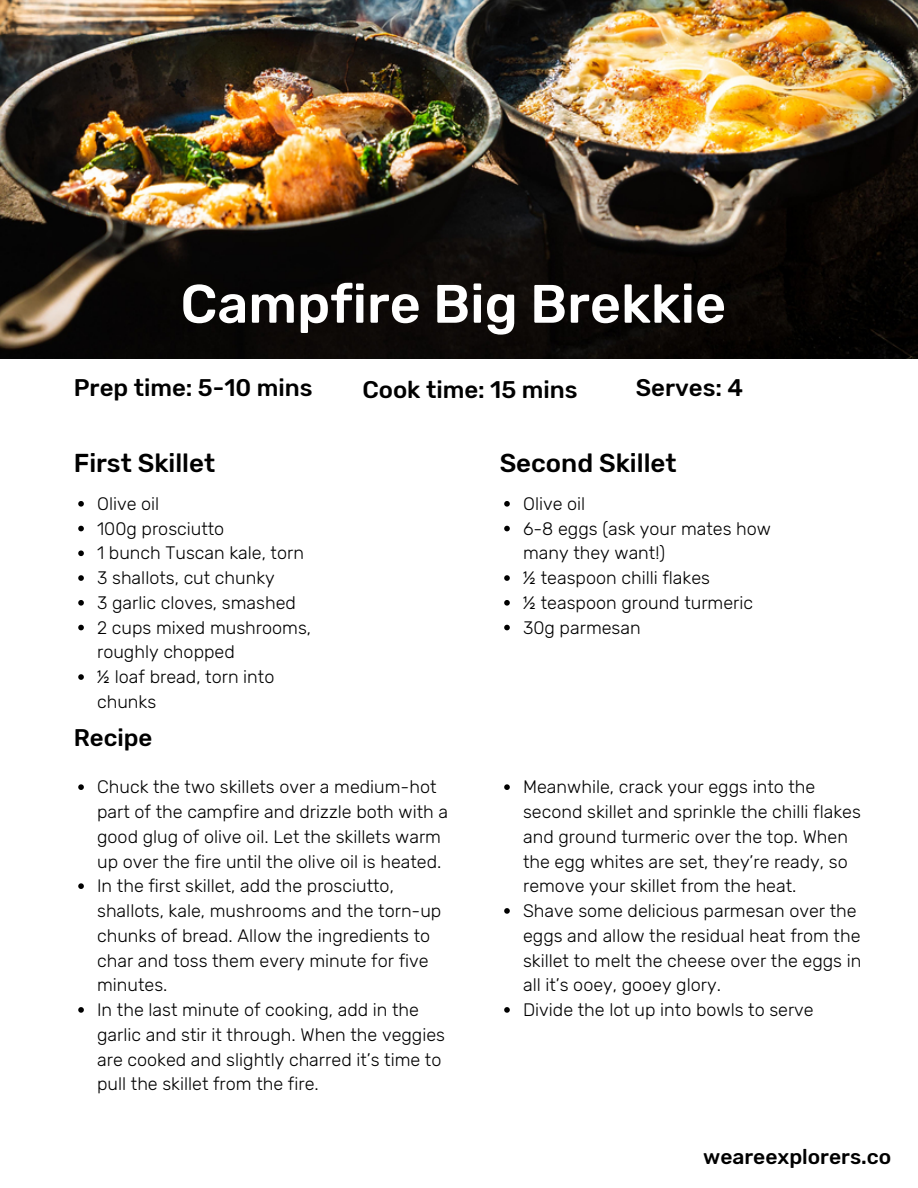
<style>
.page{position:relative;width:918px;height:1188px;background:#fff}
.page>*{position:absolute;margin:0;border:0;box-sizing:border-box;transform-origin:0 0}
.t1{font:500 54px "Rubik";color:#fff}
.t2{font:500 25.8px "Rubik";color:#000}
.t3{font:500 24px "Rubik";color:#000}
.t4{font:500 21px "Rubik";color:#000}
.t5{font:300 18px/24.8px "Rubik";color:#000}
</style>
<div class="page">
<svg style="left:78px;top:784px;width:6px;height:6px"></svg>
<svg style="left:78px;top:883px;width:6px;height:6px"></svg>
<svg style="left:78px;top:1007px;width:6px;height:6px"></svg>
<svg style="left:78px;top:501px;width:6px;height:6px"></svg>
<svg style="left:78px;top:526px;width:6px;height:5px"></svg>
<svg style="left:78px;top:550px;width:6px;height:6px"></svg>
<svg style="left:78px;top:575px;width:6px;height:6px"></svg>
<svg style="left:78px;top:600px;width:6px;height:6px"></svg>
<svg style="left:78px;top:625px;width:6px;height:5px"></svg>
<svg style="left:78px;top:674px;width:6px;height:6px"></svg>
<svg style="left:504px;top:501px;width:6px;height:6px"></svg>
<svg style="left:504px;top:526px;width:6px;height:5px"></svg>
<svg style="left:504px;top:575px;width:6px;height:6px"></svg>
<svg style="left:504px;top:600px;width:6px;height:6px"></svg>
<svg style="left:504px;top:625px;width:6px;height:5px"></svg>
<svg style="left:504px;top:784px;width:6px;height:6px"></svg>
<svg style="left:504px;top:908px;width:6px;height:6px"></svg>
<svg style="left:504px;top:1007px;width:6px;height:6px"></svg>
<img style="left:0;top:0;width:918px;height:358px">
<h1 class="t1" style="left:180px;top:272px;width:547px">Campfire Big Brekkie</h1>
<h3 class="t3" style="left:74px;top:374px;width:240px">Prep time: 5-10 mins</h3>
<h3 class="t3" style="left:362px;top:376px;width:217px">Cook time: 15 mins</h3>
<h3 class="t3" style="left:636px;top:374px;width:109px">Serves: 4</h3>
<h2 class="t2" style="left:74px;top:448px;width:143px">First Skillet</h2>
<p class="t5" style="left:97px;top:491px;width:216px">Olive oil<br>100g prosciutto<br>1 bunch Tuscan kale, torn<br>3 shallots, cut chunky<br>3 garlic cloves, smashed<br>2 cups mixed mushrooms, roughly chopped<br>½ loaf bread, torn into chunks</p>
<p class="t5" style="left:523px;top:491px;width:250px">Olive oil<br>6-8 eggs (ask your mates how many they want!)<br>½ teaspoon chilli flakes<br>½ teaspoon ground turmeric<br>30g parmesan</p>
<h2 class="t2" style="left:500px;top:448px;width:178px">Second Skillet</h2>
<h3 class="t3" style="left:74px;top:724px;width:80px">Recipe</h3>
<p class="t5" style="left:97px;top:775px;width:353px">Chuck the two skillets over a medium-hot part of the campfire and drizzle both with a good glug of olive oil. Let the skillets warm up over the fire until the olive oil is heated.<br>In the first skillet, add the prosciutto, shallots, kale, mushrooms and the torn-up chunks of bread. Allow the ingredients to char and toss them every minute for five minutes.<br>In the last minute of cooking, add in the garlic and stir it through. When the veggies are cooked and slightly charred it’s time to pull the skillet from the fire.</p>
<p class="t5" style="left:523px;top:775px;width:340px">Meanwhile, crack your eggs into the second skillet and sprinkle the chilli flakes and ground turmeric over the top. When the egg whites are set, they’re ready, so remove your skillet from the heat.<br>Shave some delicious parmesan over the eggs and allow the residual heat from the skillet to melt the cheese over the eggs in all it’s ooey, gooey glory.<br>Divide the lot up into bowls to serve</p>
<p class="t4" style="left:703px;top:1144px;width:190px">weareexplorers.co</p>
</div>
